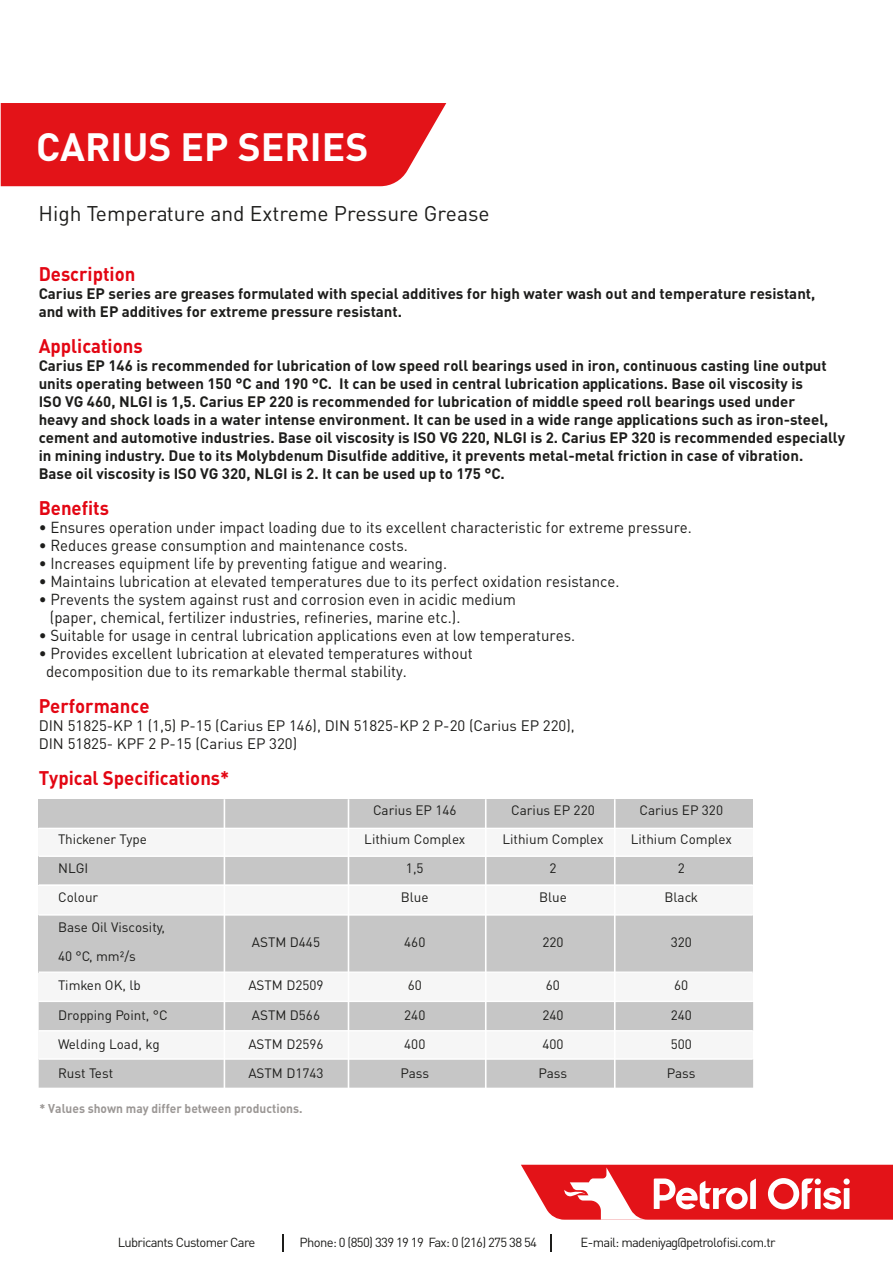
<style>
.page{position:relative;width:893px;height:1263px;background:#fff}
.page>*{position:absolute;margin:0;border:0;box-sizing:border-box;transform-origin:0 0}
.t1{font:39px "DINT Bold Tr";color:#fff}
.t2{font:21px "DIN Tr";color:#1d1d1b}
.t3{font:19.5px "DINT Bold Tr";color:#e30613;scale:.95 1}
.t4{font:15.75px/18px "DIN Tr";color:#1d1d1b;scale:.95 1}
.t5{font:15px/18px "DINT Bold Tr";color:#1d1d1b}
.t6{font:15px/18px "DIN Tr";color:#1d1d1b}
.t7{font:13.5px/29.2px "DIN Tr";color:#1d1d1b}
.t8{font:13.05px "DIN Tr";letter-spacing:-.05em;color:#1d1d1b}
.t9{font:12.6px "DINT Bold Tr";color:#9b9795;scale:.95 1}
</style>
<div class="page">
<div style="left:39px;top:799px;width:714px;height:30px;background:#c6c6c6"></div>
<div style="left:39px;top:828px;width:714px;height:29px;background:#f6f6f6"></div>
<div style="left:39px;top:856px;width:714px;height:29px;background:#c6c6c6"></div>
<div style="left:39px;top:914px;width:714px;height:59px;background:#c6c6c6"></div>
<div style="left:39px;top:886px;width:714px;height:29px;background:#f6f6f6"></div>
<div style="left:39px;top:1031px;width:714px;height:28px;background:#f6f6f6"></div>
<div style="left:39px;top:973px;width:714px;height:28px;background:#f6f6f6"></div>
<div style="left:39px;top:1002px;width:714px;height:28px;background:#c6c6c6"></div>
<div style="left:39px;top:1060px;width:714px;height:28px;background:#c6c6c6"></div>
<hr style="left:39px;top:828px;width:714px;height:1px;background:#fff">
<hr style="left:39px;top:855px;width:714px;height:2px;background:#fff">
<hr style="left:39px;top:884px;width:714px;height:2px;background:#fff">
<hr style="left:39px;top:914px;width:714px;height:2px;background:#fff">
<hr style="left:39px;top:971px;width:714px;height:2px;background:#fff">
<hr style="left:39px;top:1058px;width:714px;height:2px;background:#fff">
<hr style="left:224px;top:799px;width:1px;height:290px;background:#fff">
<hr style="left:348px;top:799px;width:1px;height:290px;background:#fff">
<hr style="left:485px;top:799px;width:2px;height:290px;background:#fff">
<hr style="left:614px;top:799px;width:2px;height:290px;background:#fff">
<div style="left:1px;top:103px;width:445px;height:83px;background:#e31318"></div>
<svg style="left:521px;top:1165px;width:372px;height:55px"></svg>
<svg style="left:283px;top:1234px;width:1px;height:17px"></svg>
<svg style="left:551px;top:1234px;width:1px;height:17px"></svg>
<h1 class="t1" style="left:36px;top:121px;width:334px">CARIUS EP SERIES</h1>
<h2 class="t2" style="left:38px;top:200px;width:453px">High Temperature and Extreme Pressure Grease</h2>
<h3 class="t3" style="left:39px;top:261px;width:103px">Description</h3>
<p class="t5" style="left:39px;top:284px;width:778px">Carius EP series are greases formulated with special additives for high water wash out and temperature resistant, and with EP additives for extreme pressure resistant.</p>
<h3 class="t3" style="left:39px;top:333px;width:111px">Applications</h3>
<p class="t5" style="left:39px;top:356px;width:808px">Carius EP 146 is recommended for lubrication of low speed roll bearings used in iron, continuous casting line output units operating between 150 °C and 190 °C. It can be used in central lubrication applications. Base oil viscosity is<br>ISO VG 460, NLGI is 1,5. Carius EP 220 is recommended for lubrication of middle speed roll bearings used under<br>heavy and shock loads in a water intense environment. It can be used in a wide range applications such as iron-steel, cement and automotive industries. Base oil viscosity is ISO VG 220, NLGI is 2. Carius EP 320 is recommended especially in mining industry. Due to its Molybdenum Disulfide additive, it prevents metal-metal friction in case of vibration.<br>Base oil viscosity is ISO VG 320, NLGI is 2. It can be used up to 175 °C.</p>
<h3 class="t3" style="left:39px;top:495px;width:76px">Benefits</h3>
<p class="t4" style="left:39px;top:518px;width:689px">• Ensures operation under impact loading due to its excellent characteristic for extreme pressure.</p>
<p class="t4" style="left:39px;top:536px;width:390px">• Reduces grease consumption and maintenance costs.</p>
<p class="t4" style="left:39px;top:554px;width:431px">• Increases equipment life by preventing fatigue and wearing.</p>
<p class="t4" style="left:39px;top:572px;width:613px">• Maintains lubrication at elevated temperatures due to its perfect oxidation resistance.</p>
<p class="t4" style="left:50px;top:590px;width:492px;text-indent:-11px">• Prevents the system against rust and corrosion even in acidic medium (paper, chemical, fertilizer industries, refineries, marine etc.).</p>
<p class="t4" style="left:39px;top:626px;width:566px">• Suitable for usage in central lubrication applications even at low temperatures.</p>
<p class="t4" style="left:46px;top:644px;width:451px;text-indent:-7px">• Provides excellent lubrication at elevated temperatures without decomposition due to its remarkable thermal stability.</p>
<h3 class="t3" style="left:39px;top:693px;width:118px">Performance</h3>
<p class="t6" style="left:39px;top:716px;width:538px">DIN 51825-KP 1 (1,5) P-15 (Carius EP 146), DIN 51825-KP 2 P-20 (Carius EP 220),<br>DIN 51825- KPF 2 P-15 (Carius EP 320)</p>
<h3 class="t3" style="left:39px;top:765px;width:202px">Typical Specifications*</h3>
<p class="t7" style="left:373px;top:795px;width:85px">Carius EP 146</p>
<p class="t7" style="left:511px;top:795px;width:85px">Carius EP 220</p>
<p class="t7" style="left:639px;top:795px;width:85px">Carius EP 320</p>
<p class="t7" style="left:58px;top:824px;width:90px">Thickener Type</p>
<p class="t7" style="left:364px;top:824px;width:103px">Lithium Complex</p>
<p class="t7" style="left:502px;top:824px;width:103px">Lithium Complex</p>
<p class="t7" style="left:631px;top:824px;width:103px">Lithium Complex</p>
<p class="t7" style="left:58px;top:853px;width:32px">NLGI</p>
<p class="t7" style="left:406px;top:853px;width:19px">1,5</p>
<p class="t7" style="left:549px;top:853px;width:9px">2</p>
<p class="t7" style="left:678px;top:853px;width:9px">2</p>
<p class="t7" style="left:58px;top:883px;width:42px">Colour</p>
<p class="t7" style="left:401px;top:883px;width:29px">Blue</p>
<p class="t7" style="left:539px;top:883px;width:29px">Blue</p>
<p class="t7" style="left:664px;top:883px;width:35px">Black</p>
<p class="t7" style="left:58px;top:912px;width:108px">Base Oil Viscosity,</p>
<p class="t7" style="left:252px;top:927px;width:70px">ASTM D445</p>
<p class="t7" style="left:404px;top:927px;width:23px">460</p>
<p class="t7" style="left:542px;top:927px;width:23px">220</p>
<p class="t7" style="left:671px;top:927px;width:23px">320</p>
<p class="t7" style="left:58px;top:941px;width:84px">40 °C, mm²/s<br>Timken OK, lb</p>
<p class="t7" style="left:248px;top:970px;width:77px">ASTM D2509</p>
<p class="t7" style="left:408px;top:970px;width:16px">60</p>
<p class="t7" style="left:546px;top:970px;width:16px">60</p>
<p class="t7" style="left:674px;top:970px;width:16px">60</p>
<p class="t7" style="left:58px;top:1000px;width:111px">Dropping Point, °C</p>
<p class="t7" style="left:252px;top:1000px;width:70px">ASTM D566</p>
<p class="t7" style="left:404px;top:1000px;width:23px">240</p>
<p class="t7" style="left:542px;top:1000px;width:23px">240</p>
<p class="t7" style="left:671px;top:1000px;width:23px">240</p>
<p class="t7" style="left:58px;top:1029px;width:103px">Welding Load, kg</p>
<p class="t7" style="left:248px;top:1029px;width:77px">ASTM D2596</p>
<p class="t7" style="left:404px;top:1029px;width:23px">400</p>
<p class="t7" style="left:542px;top:1029px;width:23px">400</p>
<p class="t7" style="left:671px;top:1029px;width:23px">500</p>
<p class="t7" style="left:58px;top:1058px;width:57px">Rust Test</p>
<p class="t7" style="left:248px;top:1058px;width:77px">ASTM D1743</p>
<p class="t7" style="left:400px;top:1058px;width:30px">Pass</p>
<p class="t7" style="left:539px;top:1058px;width:30px">Pass</p>
<p class="t7" style="left:667px;top:1058px;width:30px">Pass</p>
<p class="t9" style="left:40px;top:1100px;width:278px">* Values shown may differ between productions.</p>
<p class="t8" style="left:118px;top:1234px;width:139px">Lubricants Customer Care</p>
<p class="t8" style="left:300px;top:1234px;width:239px">Phone: 0 (850) 339 19 19 Fax: 0 (216) 275 38 54</p>
<p class="t8" style="left:581px;top:1234px;width:196px">E-mail: madeniyag@petrolofisi.com.tr</p>
</div>
